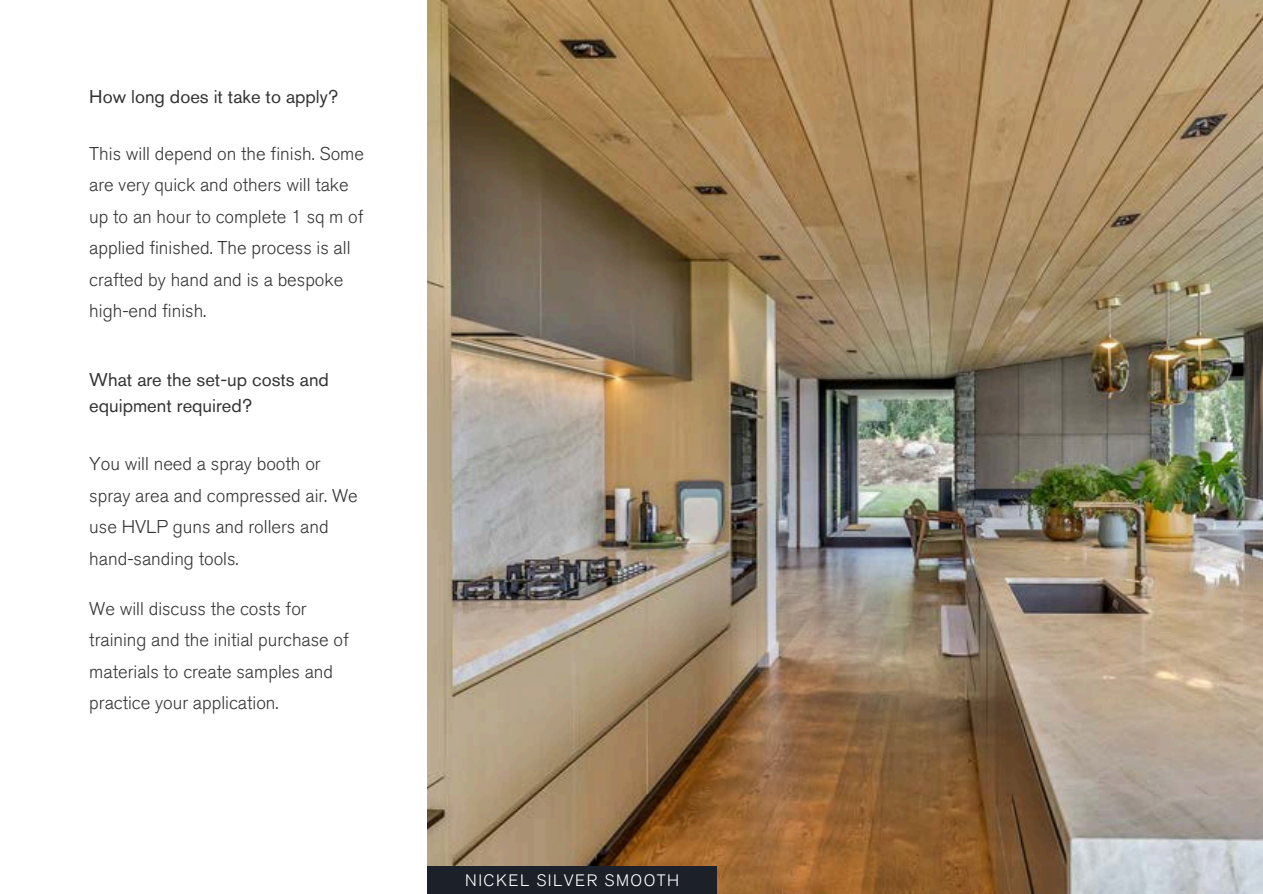
<style>
.page{position:relative;width:1263px;height:894px;background:#fff}
.page>*{position:absolute;margin:0;border:0;box-sizing:border-box;transform-origin:0 0}
.t1{font:300 18.45px/31.5px "Akzidenz Grotesk Pro";color:#343434}
.t2{font:18.45px/25.8px "Akzidenz Grotesk Pro";color:#343434}
.t3{font:300 16.5px "Akzidenz Grotesk Pro";letter-spacing:.09em;color:#fff}
</style>
<div class="page">
<img style="left:428px;top:0;width:834px;height:893px">
<div style="left:428px;top:865px;width:289px;height:28px;background:#1c2029"></div>
<h1 class="t2" style="left:89px;top:85px;width:250px">How long does it take to apply?</h1>
<p class="t1" style="left:89px;top:137px;width:276px">This will depend on the finish. Some are very quick and others will take up to an hour to complete 1 sq m of applied finished. The process is all crafted by hand and is a bespoke high-end finish.</p>
<h1 class="t2" style="left:89px;top:368px;width:241px">What are the set-up costs and equipment required?</h1>
<h1 class="t1" style="left:89px;top:448px;width:270px">You will need a spray booth or spray area and compressed air. We use HVLP guns and rollers and hand-sanding tools.</h1>
<h1 class="t1" style="left:89px;top:592px;width:261px">We will discuss the costs for training and the initial purchase of materials to create samples and practice your application.</h1>
<p class="t3" style="left:465px;top:868px;width:215px">NICKEL SILVER SMOOTH</p>
</div>
